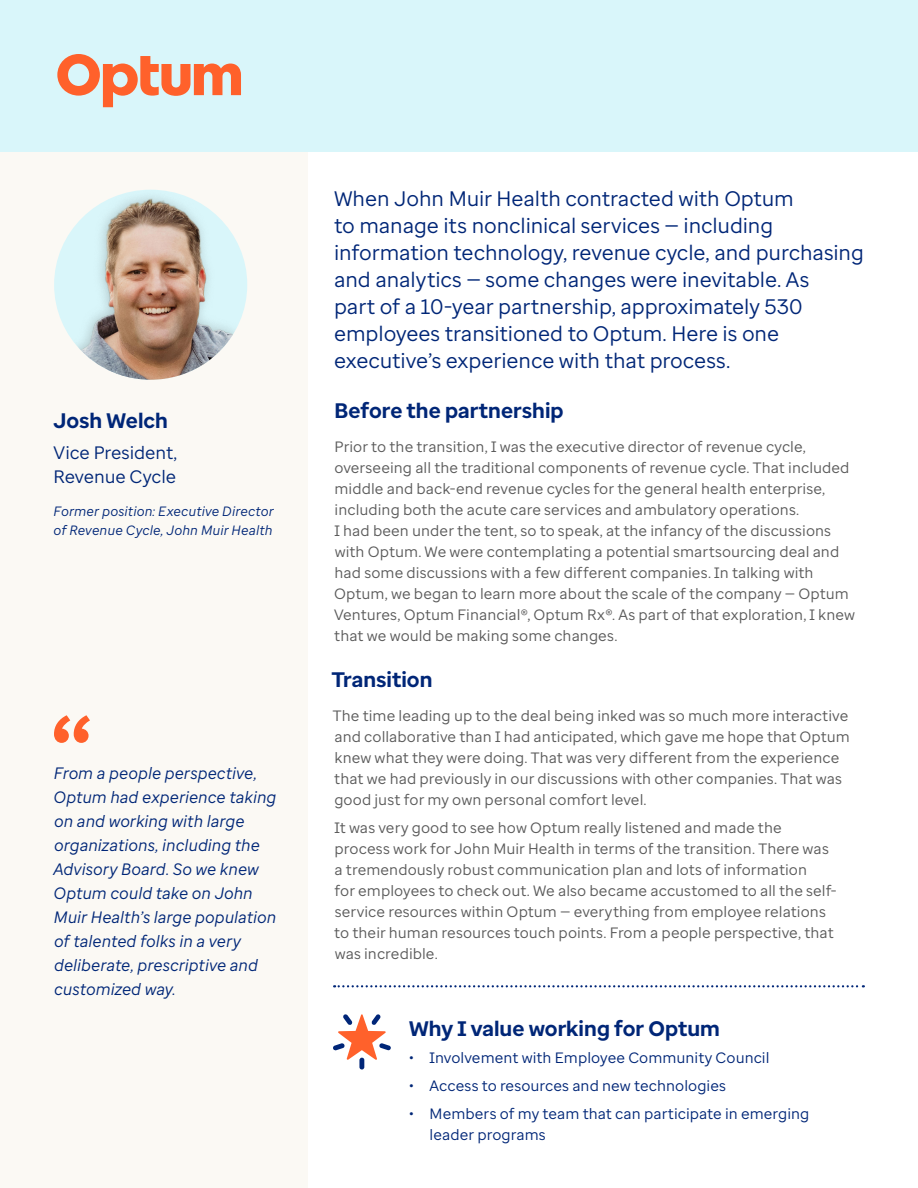
<style>
.page{position:relative;width:918px;height:1188px;background:#fff}
.page>*{position:absolute;margin:0;border:0;box-sizing:border-box;transform-origin:0 0}
.t1{font:21px/27px "Optum Sans";letter-spacing:-.005em;color:#002677}
.t2{font:700 21px "Optum Sans";letter-spacing:.005em;color:#002677}
.t3{font:18px/24px "Optum Sans";letter-spacing:-.005em;color:#002677}
.t4{font:italic 16.5px/24px "Optum Sans";color:#002677}
.t5{font:15px/21px "Optum Sans";letter-spacing:.005em;color:#5a5a5a}
.t6{font:15px/21px "Optum Sans";letter-spacing:.005em;color:#002677}
.t7{font:italic 13.5px/19.5px "Optum Sans";letter-spacing:.005em;color:#002677}
</style>
<div class="page">
<div style="left:0;top:151px;width:308px;height:1037px;background:#fbf9f4"></div>
<div style="left:54px;top:190px;width:193px;height:190px;background:#d9f6fa;border-radius:50%"></div>
<img style="left:69px;top:190px;width:168px;height:190px">
<div style="left:0;top:0;width:918px;height:151px;background:#d9f6fa"></div>
<svg style="left:334px;top:985px;width:530px;height:2px"></svg>
<svg style="left:54px;top:715px;width:36px;height:28px"></svg>
<svg style="left:333px;top:1014px;width:58px;height:56px"></svg>
<svg style="left:57px;top:54px;width:184px;height:53px"></svg>
<p class="t2" style="left:54px;top:407px;width:116px">Josh Welch</p>
<p class="t3" style="left:54px;top:440px;width:125px">Vice President,<br>Revenue Cycle</p>
<p class="t7" style="left:54px;top:501px;width:222px">Former position: Executive Director of Revenue Cycle, John Muir Health</p>
<p class="t4" style="left:53px;top:761px;width:225px">From a people perspective,<br>Optum had experience taking on and working with large organizations, including the<br>Advisory Board. So we knew<br>Optum could take on John<br>Muir Health’s large population of talented folks in a very deliberate, prescriptive and customized way.</p>
<p class="t1" style="left:334px;top:185px;width:531px">When John Muir Health contracted with Optum<br>to manage its nonclinical services — including information technology, revenue cycle, and purchasing and analytics — some changes were inevitable. As<br>part of a 10-year partnership, approximately 530 employees transitioned to Optum. Here is one executive’s experience with that process.</p>
<p class="t2" style="left:334px;top:396px;width:231px">Before the partnership</p>
<p class="t5" style="left:334px;top:436px;width:517px">Prior to the transition, I was the executive director of revenue cycle, overseeing all the traditional components of revenue cycle. That included middle and back-end revenue cycles for the general health enterprise, including both the acute care services and ambulatory operations.</p>
<p class="t5" style="left:334px;top:520px;width:522px">I had been under the tent, so to speak, at the infancy of the discussions with Optum. We were contemplating a potential smartsourcing deal and had some discussions with a few different companies. In talking with Optum, we began to learn more about the scale of the company — Optum Ventures, Optum Financial®, Optum Rx®. As part of that exploration, I knew that we would be making some changes.</p>
<p class="t2" style="left:332px;top:665px;width:102px">Transition</p>
<p class="t5" style="left:333px;top:705px;width:518px">The time leading up to the deal being inked was so much more interactive and collaborative than I had anticipated, which gave me hope that Optum knew what they were doing. That was very different from the experience that we had previously in our discussions with other companies. That was good just for my own personal comfort level.</p>
<p class="t5" style="left:334px;top:817px;width:504px">It was very good to see how Optum really listened and made the process work for John Muir Health in terms of the transition. There was a tremendously robust communication plan and lots of information<br>for employees to check out. We also became accustomed to all the self&shy;service resources within Optum — everything from employee relations to their human resources touch points. From a people perspective, that was incredible.</p>
<p class="t2" style="left:409px;top:1014px;width:312px">Why I value working for Optum</p>
<p class="t6" style="left:409px;top:1047px;width:362px">• Involvement with Employee Community Council</p>
<p class="t6" style="left:409px;top:1075px;width:318px">• Access to resources and new technologies</p>
<p class="t6" style="left:430px;top:1103px;width:381px;text-indent:-20px">• Members of my team that can participate in emerging leader programs</p>
</div>
